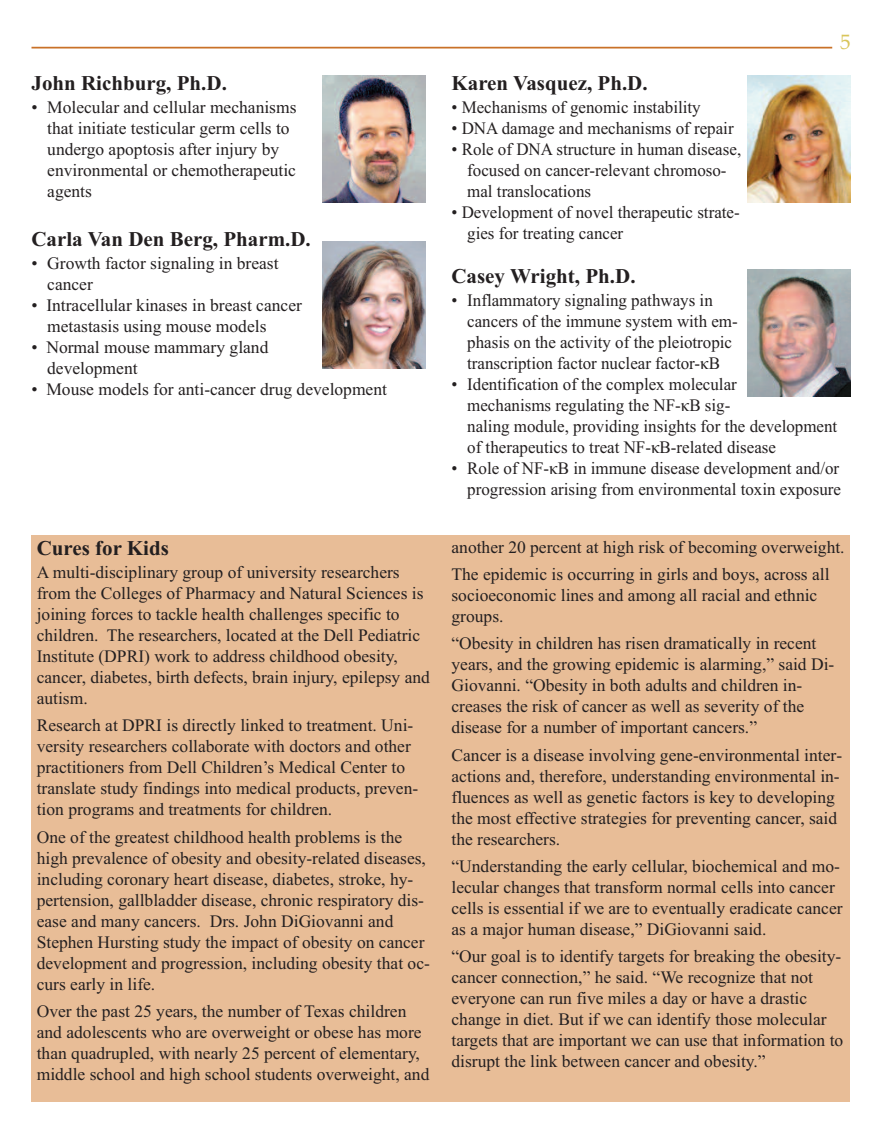
<style>
.page{position:relative;width:882px;height:1134px;background:#fff}
.page>*{position:absolute;margin:0;border:0;box-sizing:border-box;transform-origin:0 0}
.t1{font:700 21px "Times New Roman";color:#231f20}
.t2{font:21px "Palatino";color:#d9c55a}
.t3{font:17.5px/21px "Times New Roman";color:#231f20}
</style>
<div class="page">
<hr style="left:32px;top:47px;width:800px;height:2px;background:#c97128">
<div style="left:32px;top:536px;width:818px;height:566px;background:#e8bd97"></div>
<img style="left:322px;top:242px;width:103px;height:127px">
<img style="left:747px;top:76px;width:103px;height:127px">
<img style="left:747px;top:270px;width:103px;height:126px">
<img style="left:322px;top:76px;width:103px;height:127px">
<p class="t1" style="left:32px;top:71px;width:197px">John Richburg, Ph.D.</p>
<p class="t3" style="left:47px;top:97px;width:251px;text-indent:-16px">• Molecular and cellular mechanisms that initiate testicular germ cells to undergo apoptosis after injury by environmental or chemotherapeutic agents</p>
<p class="t1" style="left:32px;top:226px;width:281px">Carla Van Den Berg, Pharm.D.</p>
<p class="t3" style="left:47px;top:252px;width:233px;text-indent:-16px">• Growth factor signaling in breast cancer</p>
<p class="t3" style="left:47px;top:294px;width:256px;text-indent:-16px">• Intracellular kinases in breast cancer metastasis using mouse models</p>
<p class="t3" style="left:47px;top:336px;width:223px;text-indent:-16px">• Normal mouse mammary gland development</p>
<p class="t3" style="left:31px;top:378px;width:357px">• Mouse models for anti-cancer drug development</p>
<p class="t1" style="left:37px;top:536px;width:134px">Cures for Kids</p>
<p class="t3" style="left:37px;top:562px;width:395px">A multi-disciplinary group of university researchers from the Colleges of Pharmacy and Natural Sciences is joining forces to tackle health challenges specific to children. The researchers, located at the Dell Pediatric Institute (DPRI) work to address childhood obesity, cancer, diabetes, birth defects, brain injury, epilepsy and autism.</p>
<p class="t3" style="left:37px;top:715px;width:383px">Research at DPRI is directly linked to treatment. Uni&shy;versity researchers collaborate with doctors and other practitioners from Dell Children’s Medical Center to translate study findings into medical products, preven&shy;tion programs and treatments for children.</p>
<p class="t3" style="left:37px;top:826px;width:395px">One of the greatest childhood health problems is the high prevalence of obesity and obesity-related diseases, including coronary heart disease, diabetes, stroke, hy&shy;pertension, gallbladder disease, chronic respiratory dis&shy;ease and many cancers. Drs. John DiGiovanni and Stephen Hursting study the impact of obesity on cancer development and progression, including obesity that oc&shy;curs early in life.</p>
<p class="t3" style="left:37px;top:1000px;width:394px">Over the past 25 years, the number of Texas children and adolescents who are overweight or obese has more than quadrupled, with nearly 25 percent of elementary, middle school and high school students overweight, and</p>
<p class="t2" style="left:840px;top:29px;width:12px">5</p>
<p class="t1" style="left:452px;top:71px;width:198px">Karen Vasquez, Ph.D.</p>
<p class="t3" style="left:452px;top:97px;width:251px">• Mechanisms of genomic instability</p>
<p class="t3" style="left:452px;top:118px;width:284px">• DNA damage and mechanisms of repair</p>
<p class="t3" style="left:467px;top:139px;width:275px;text-indent:-16px">• Role of DNA structure in human disease, focused on cancer-relevant chromoso&shy;mal translocations</p>
<p class="t3" style="left:467px;top:202px;width:274px;text-indent:-16px">• Development of novel therapeutic strate&shy;gies for treating cancer</p>
<p class="t1" style="left:452px;top:264px;width:186px">Casey Wright, Ph.D.</p>
<p class="t3" style="left:467px;top:290px;width:272px;text-indent:-16px">• Inflammatory signaling pathways in cancers of the immune system with em&shy;phasis on the activity of the pleiotropic transcription factor nuclear factor-κB</p>
<p class="t3" style="left:467px;top:374px;width:372px;text-indent:-16px">• Identification of the complex molecular<br>mechanisms regulating the NF-κB sig-<br>naling module, providing insights for the development of therapeutics to treat NF-κB-related disease</p>
<p class="t3" style="left:451px;top:458px;width:391px;text-align:right">• Role of NF-κB in immune disease development and/or progression arising from environmental toxin exposure</p>
<p class="t3" style="left:452px;top:533px;width:395px;line-height:27.3px">another 20 percent at high risk of becoming overweight.<br>The epidemic is occurring in girls and boys, across all</p>
<p class="t3" style="left:452px;top:585px;width:367px">socioeconomic lines and among all racial and ethnic groups.</p>
<p class="t3" style="left:452px;top:633px;width:384px">“Obesity in children has risen dramatically in recent years, and the growing epidemic is alarming,” said Di-Giovanni. “Obesity in both adults and children in&shy;creases the risk of cancer as well as severity of the disease for a number of important cancers.”</p>
<p class="t3" style="left:452px;top:744px;width:392px">Cancer is a disease involving gene-environmental inter&shy;actions and, therefore, understanding environmental in&shy;fluences as well as genetic factors is key to developing the most effective strategies for preventing cancer, said the researchers.</p>
<p class="t3" style="left:452px;top:856px;width:393px">“Understanding the early cellular, biochemical and mo&shy;lecular changes that transform normal cells into cancer cells is essential if we are to eventually eradicate cancer as a major human disease,” DiGiovanni said.</p>
<p class="t3" style="left:452px;top:946px;width:393px">“Our goal is to identify targets for breaking the obesity&shy;cancer connection,” he said. “We recognize that not everyone can run five miles a day or have a drastic change in diet. But if we can identify those molecular targets that are important we can use that information to disrupt the link between cancer and obesity.”</p>
</div>
